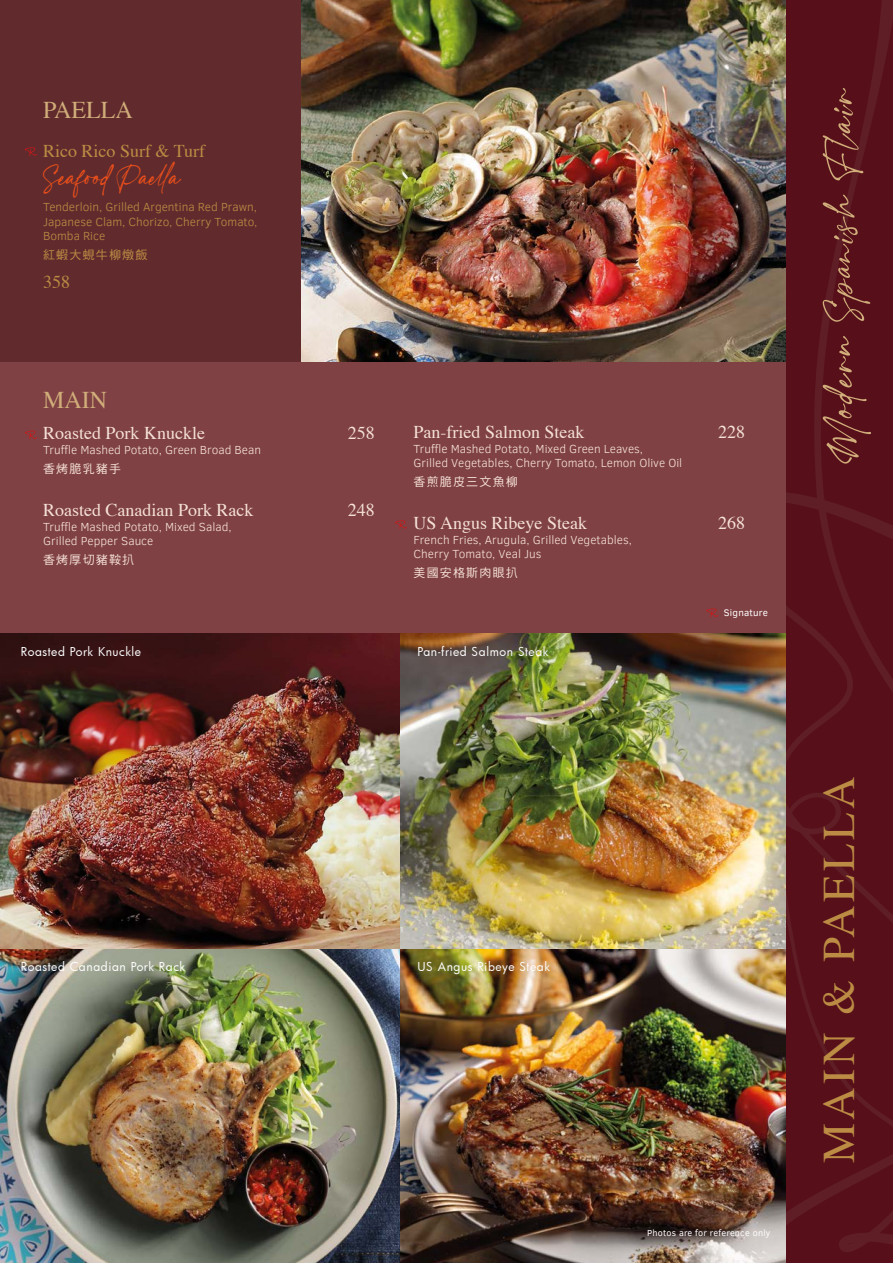
<style>
.page{position:relative;width:893px;height:1263px;background:#7f4143}
.page>*{position:absolute;margin:0;border:0;box-sizing:border-box;transform-origin:0 0}
.t1{font:50.55px "Charlotte Southern";color:#d0ad7a}
.t2{font:45px "Times";letter-spacing:.075em;color:#bc8c44}
.t3{font:36px "Charlotte Southern";color:#e94e1b}
.t4{font:24px "Times";color:#d0ad7a}
.t5{font:18px "Times";color:#f5e0d8}
.t6{font:18px "Times";color:#bc8c44}
.t7{font:300 12px/14.4px "Clear Sans";color:#f5e0d8}
.t8{font:12px "Futura";letter-spacing:.045em;color:#fff}
.t9{font:300 12px/14.4px "Clear Sans";color:#bc8c44;text-align:justify}
.t10{font:12px "DF Hei Std W5";letter-spacing:.1em;color:#f5e0d8}
.t11{font:12px "DF Hei Std W5";letter-spacing:.1em;color:#bc8c44}
.t12{font:9.75px "Clear Sans";letter-spacing:.025em;color:#fff}
.t13{font:9px "Clear Sans";letter-spacing:.025em;color:#fff}
</style>
<div class="page">
<img style="left:400px;top:634px;width:387px;height:629px">
<img style="left:0;top:634px;width:400px;height:629px">
<div style="left:0;top:0;width:893px;height:361px;background:#612b2d"></div>
<img style="left:302px;top:0;width:485px;height:361px">
<div style="left:787px;top:0;width:106px;height:1263px;background:#57101a"></div>
<svg style="left:787px;top:493px;width:106px;height:759px"></svg>
<svg style="left:800px;top:0;width:93px;height:839px"></svg>
<svg style="left:706px;top:608px;width:12px;height:9px"></svg>
<svg style="left:395px;top:520px;width:12px;height:9px"></svg>
<svg style="left:25px;top:431px;width:12px;height:8px"></svg>
<svg style="left:25px;top:147px;width:12px;height:9px"></svg>
<h3 class="t4" style="left:43px;top:87px;width:91px">PAELLA</h3>
<h3 class="t6" style="left:43px;top:134px;width:164px">Rico Rico Surf &amp; Turf</h3>
<h3 class="t3" style="left:43px;top:159px;width:137px">Seafood Paella</h3>
<p class="t9" style="left:43px;top:200px;width:216px">Tenderloin, Grilled Argentina Red Prawn, Japanese Clam, Chorizo, Cherry Tomato, Bomba Rice</p>
<p class="t11" style="left:43px;top:248px;width:106px">紅蝦大蜆牛柳燉飯</p>
<h3 class="t6" style="left:43px;top:265px;width:28px">358</h3>
<h3 class="t4" style="left:43px;top:377px;width:65px">MAIN</h3>
<h3 class="t5" style="left:43px;top:416px;width:163px">Roasted Pork Knuckle</h3>
<h3 class="t5" style="left:348px;top:416px;width:28px">258</h3>
<p class="t7" style="left:43px;top:442px;width:220px">Truffle Mashed Potato, Green Broad Bean</p>
<p class="t10" style="left:43px;top:462px;width:79px">香烤脆乳豬手</p>
<h3 class="t5" style="left:43px;top:493px;width:212px">Roasted Canadian Pork Rack</h3>
<h3 class="t5" style="left:348px;top:493px;width:28px">248</h3>
<p class="t7" style="left:43px;top:519px;width:190px">Truffle Mashed Potato, Mixed Salad,<br>Grilled Pepper Sauce</p>
<p class="t10" style="left:43px;top:553px;width:93px">香烤厚切豬鞍扒</p>
<h3 class="t5" style="left:413px;top:415px;width:172px">Pan-fried Salmon Steak</h3>
<h3 class="t5" style="left:718px;top:415px;width:28px">228</h3>
<p class="t7" style="left:413px;top:441px;width:270px">Truffle Mashed Potato, Mixed Green Leaves,<br>Grilled Vegetables, Cherry Tomato, Lemon Olive Oil</p>
<p class="t10" style="left:413px;top:475px;width:106px">香煎脆皮三文魚柳</p>
<h3 class="t5" style="left:413px;top:506px;width:175px">US Angus Ribeye Steak</h3>
<h3 class="t5" style="left:718px;top:506px;width:28px">268</h3>
<p class="t7" style="left:413px;top:532px;width:220px">French Fries, Arugula, Grilled Vegetables,<br>Cherry Tomato, Veal Jus</p>
<p class="t10" style="left:413px;top:566px;width:106px">美國安格斯肉眼扒</p>
<p class="t12" style="left:724px;top:606px;width:46px">Signature</p>
<p class="t8" style="left:21px;top:643px;width:122px">Roasted Pork Knuckle</p>
<p class="t8" style="left:418px;top:643px;width:133px">Pan-fried Salmon Steak</p>
<p class="t8" style="left:21px;top:958px;width:166px">Roasted Canadian Pork Rack</p>
<p class="t8" style="left:418px;top:958px;width:134px">US Angus Ribeye Steak</p>
<p class="t13" style="left:647px;top:1227px;width:125px">Photos are for reference only</p>
<h1 class="t1" style="left:816px;top:464px;width:377px;rotate:-90deg">Modern Spanish Flair</h1>
<h2 class="t2" style="left:797px;top:1163px;width:388px;rotate:-90deg">MAIN &amp; PAELLA</h2>
</div>
